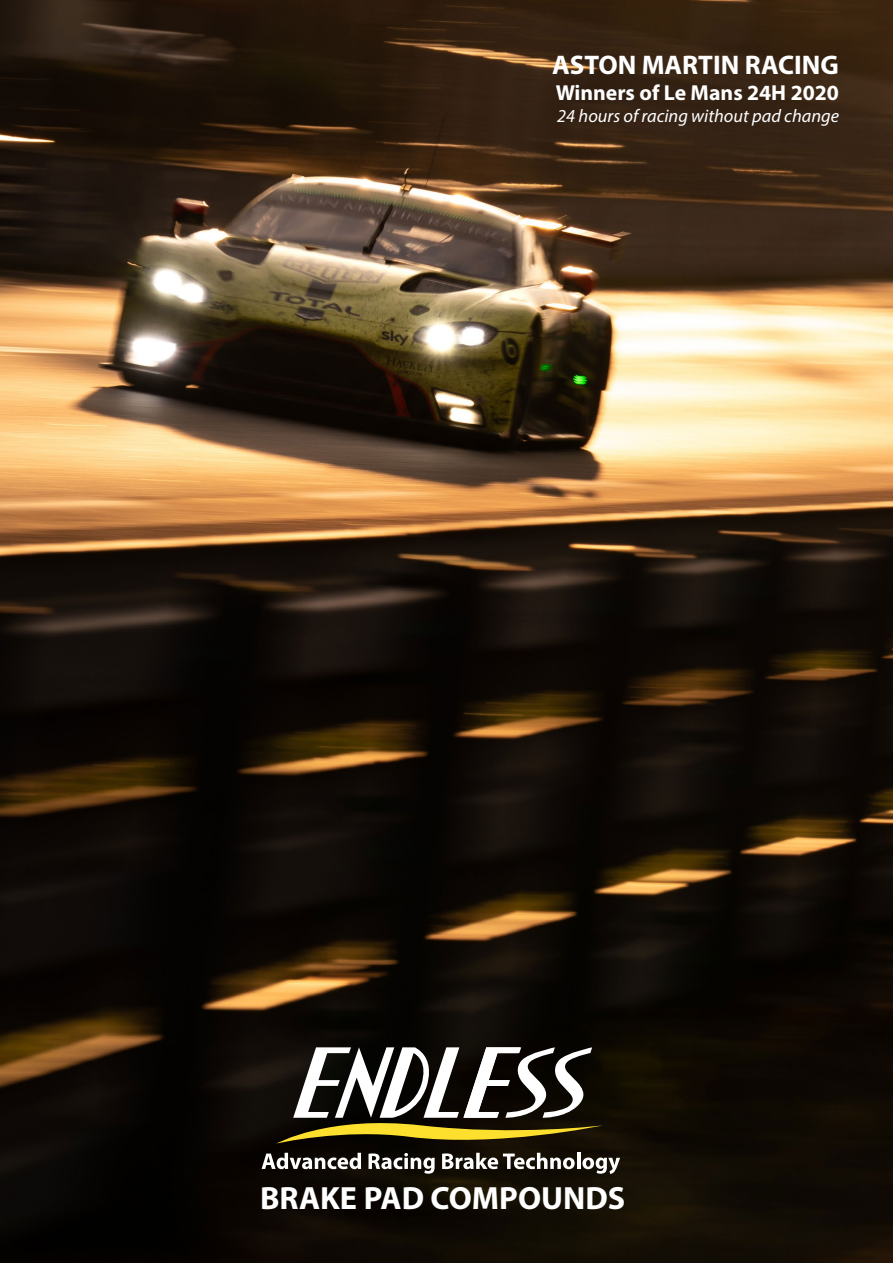
<style>
.page{position:relative;width:893px;height:1263px;background:#fff}
.page>*{position:absolute;margin:0;border:0;box-sizing:border-box;transform-origin:0 0}
.t1{font:700 32.25px "Myriad Pro";color:#fff}
.t2{font:700 27px "Myriad Pro";color:#fff}
.t3{font:700 21.75px "Myriad Pro";color:#fff}
.t4{font:italic 18.3px "Myriad Pro";color:#fff}
</style>
<div class="page">
<img style="left:0;top:0;width:893px;height:1263px">
<svg style="left:262px;top:1047px;width:358px;height:127px"></svg>
<h2 class="t2" style="left:552px;top:48px;width:288px">ASTON MARTIN RACING</h2>
<p class="t3" style="left:556px;top:79px;width:285px">Winners of Le Mans 24H 2020</p>
<p class="t4" style="left:557px;top:105px;width:283px">24 hours of racing without pad change</p>
<h1 class="t1" style="left:260px;top:1177px;width:367px">BRAKE PAD COMPOUNDS</h1>
</div>
